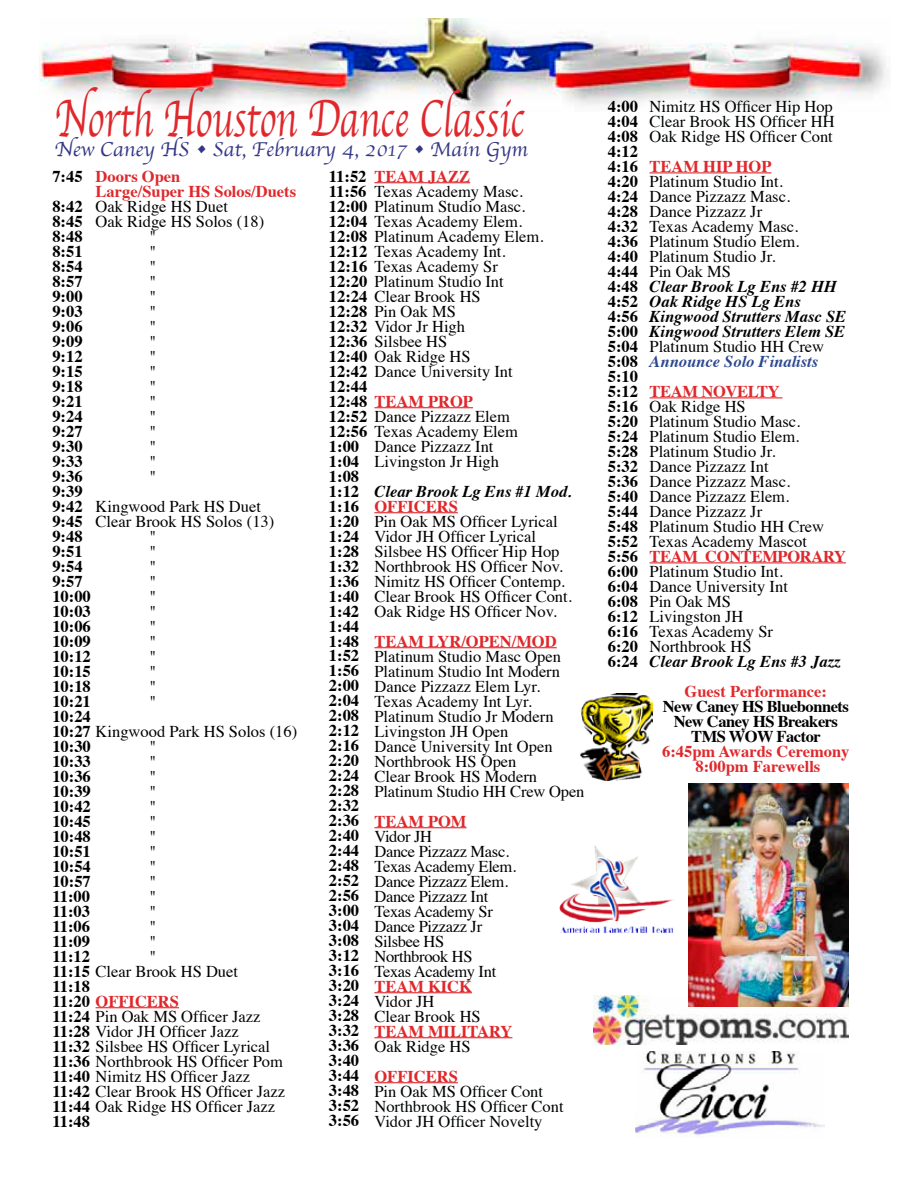
<style>
.page{position:relative;width:918px;height:1188px;background:#fff}
.page>*{position:absolute;margin:0;border:0;box-sizing:border-box;transform-origin:0 0}
.t1{font:54px "Apple Chancery";color:#df282c;scale:.7 1}
.t2{font:21px "Apple Chancery";color:#343786}
.t3{font:700 16.5px/15px "Times";color:#000}
.t4{font:16.5px/15px "Times";color:#000}
.t5{font:16.5px/15px "Times";color:#010101}
.t6{font:700 16.5px/15px "Times";color:#df282c}
.t7{font:16.5px/15px "Times";letter-spacing:-.02em;color:#000}
.t8{font:16.5px/15px "Times";color:#010404}
.t9{font:italic 700 16.5px/15px "Times";color:#000}
.t10{font:700 16.5px/15px "Times";letter-spacing:-.03em;color:#000;text-align:center}
.t11{font:700 16.5px "Times";letter-spacing:-.02em;color:#df282c}
.t12{font:italic 700 16.5px "Times";color:#2b4790}
.t13{font:16.5px/15px "Times";color:#020202}
.t14{font:700 16.5px "Times";color:#e02b2e}
.s1{font-weight:400}
.s2{color:#df282c}
.s3{font-weight:400;color:#010101}
</style>
<div class="page">
<img style="left:636px;top:1052px;width:188px;height:85px">
<img style="left:39px;top:19px;width:848px;height:93px">
<hr style="left:96px;top:1007px;width:83px;height:1px;background:#df282c">
<hr style="left:374px;top:182px;width:96px;height:1px;background:#df282c">
<hr style="left:374px;top:407px;width:99px;height:1px;background:#df282c">
<hr style="left:374px;top:512px;width:84px;height:1px;background:#df282c">
<hr style="left:374px;top:647px;width:183px;height:1px;background:#df282c">
<hr style="left:374px;top:827px;width:93px;height:1px;background:#df282c">
<hr style="left:374px;top:992px;width:98px;height:1px;background:#df282c">
<hr style="left:374px;top:1037px;width:138px;height:1px;background:#df282c">
<hr style="left:374px;top:1082px;width:84px;height:1px;background:#df282c">
<img style="left:580px;top:694px;width:72px;height:87px">
<hr style="left:650px;top:172px;width:121px;height:1px;background:#df282c">
<hr style="left:650px;top:397px;width:132px;height:1px;background:#df282c">
<hr style="left:650px;top:562px;width:196px;height:1px;background:#df282c">
<img style="left:594px;top:995px;width:254px;height:50px">
<img style="left:560px;top:845px;width:113px;height:88px">
<img style="left:688px;top:783px;width:160px;height:224px">
<h1 class="t1" style="left:55px;top:75px;width:673px">North Houston Dance Classic</h1>
<p class="t2" style="left:55px;top:132px;width:475px">New Caney HS • Sat, February 4, 2017 • Main Gym</p>
<p class="t6" style="left:96px;top:167px;width:202px">Doors Open<br>Large/Super HS Solos/Duets</p>
<p class="t4" style="left:96px;top:197px;width:134px">Oak Ridge HS Duet</p>
<p class="t4" style="left:96px;top:212px;width:170px">Oak Ridge HS Solos (18)</p>
<p class="t4" style="left:150px;top:227px;width:8px">"</p>
<p class="t4" style="left:150px;top:242px;width:8px">"</p>
<p class="t4" style="left:150px;top:257px;width:8px">"</p>
<p class="t4" style="left:150px;top:272px;width:8px">"</p>
<p class="t4" style="left:150px;top:287px;width:8px">"</p>
<p class="t4" style="left:150px;top:302px;width:8px">"</p>
<p class="t4" style="left:150px;top:317px;width:8px">"</p>
<p class="t4" style="left:150px;top:332px;width:8px">"</p>
<p class="t4" style="left:150px;top:347px;width:8px">"</p>
<p class="t4" style="left:150px;top:362px;width:8px">"</p>
<p class="t4" style="left:150px;top:377px;width:8px">"</p>
<p class="t4" style="left:150px;top:392px;width:8px">"</p>
<p class="t4" style="left:150px;top:407px;width:8px">"</p>
<p class="t4" style="left:150px;top:422px;width:8px">"</p>
<p class="t4" style="left:150px;top:437px;width:8px">"</p>
<p class="t4" style="left:150px;top:452px;width:8px">"</p>
<p class="t4" style="left:150px;top:467px;width:8px">"</p>
<p class="t4" style="left:96px;top:497px;width:167px">Kingwood Park HS Duet</p>
<p class="t4" style="left:96px;top:512px;width:180px">Clear Brook HS Solos (13)</p>
<p class="t4" style="left:150px;top:527px;width:8px">"</p>
<p class="t4" style="left:150px;top:542px;width:8px">"</p>
<p class="t4" style="left:150px;top:557px;width:8px">"</p>
<p class="t4" style="left:150px;top:572px;width:8px">"</p>
<p class="t4" style="left:150px;top:587px;width:8px">"</p>
<p class="t4" style="left:150px;top:602px;width:8px">"</p>
<p class="t4" style="left:150px;top:617px;width:8px">"</p>
<p class="t4" style="left:150px;top:632px;width:8px">"</p>
<p class="t4" style="left:150px;top:647px;width:8px">"</p>
<p class="t4" style="left:150px;top:662px;width:8px">"</p>
<p class="t4" style="left:150px;top:677px;width:8px">"</p>
<p class="t4" style="left:150px;top:692px;width:8px">"</p>
<p class="t3" style="left:52px;top:159px;width:32px;line-height:30px">7:45<br>8:42</p>
<p class="t3" style="left:52px;top:212px;width:246px">8:45<br>8:48<br>8:51<br>8:54<br>8:57<br>9:00<br>9:03<br>9:06<br>9:09<br>9:12<br>9:15<br>9:18<br>9:21<br>9:24<br>9:27<br>9:30<br>9:33<br>9:36<br>9:39<br>9:42<br>9:45<br>9:48<br>9:51<br>9:54<br>9:57<br>10:00<br>10:03<br>10:06<br>10:09<br>10:12<br>10:15<br>10:18<br>10:21<br>10:24<br>10:27 <span class="s1">Kingwood Park HS Solos (16)<br></span>10:30<br>10:33<br>10:36<br>10:39<br>10:42<br>10:45<br>10:48<br>10:51<br>10:54<br>10:57<br>11:00<br>11:03<br>11:06<br>11:09<br>11:12<br>11:15 <span class="s1">Clear Brook HS Duet<br></span>11:18<br>11:20 <span class="s2">OFFICERS<br></span>11:24 <span class="s3">Pin Oak MS Officer Jazz<br></span>11:28 <span class="s3">Vidor JH Officer Jazz<br></span>11:32 <span class="s3">Silsbee HS Officer Lyrical<br></span>11:36 <span class="s3">Northbrook HS Officer Pom<br></span>11:40 <span class="s3">Nimitz HS Officer Jazz<br></span>11:42 <span class="s3">Clear Brook HS Officer Jazz<br></span>11:44 <span class="s3">Oak Ridge HS Officer Jazz<br></span>11:48</p>
<p class="t4" style="left:150px;top:737px;width:8px;text-align:justify">" " " " " " " " " " " " " " "</p>
<p class="t3" style="left:329px;top:167px;width:216px">11:52<br>11:56<br>12:00 <span class="s1">Platinum Studio Masc.<br></span>12:04 <span class="s1">Texas Academy Elem.<br></span>12:08 <span class="s1">Platinum Academy Elem.<br></span>12:12 <span class="s1">Texas Academy Int.<br></span>12:16 <span class="s1">Texas Academy Sr<br></span>12:20 <span class="s1">Platinum Studio Int<br></span>12:24 <span class="s1">Clear Brook HS<br></span>12:28 <span class="s1">Pin Oak MS<br></span>12:32 <span class="s1">Vidor Jr High<br></span>12:36 <span class="s1">Silsbee HS<br></span>12:40 <span class="s1">Oak Ridge HS<br></span>12:42 <span class="s1">Dance University Int<br></span>12:44<br>12:48 <span class="s2">TEAM PROP<br></span>12:52 <span class="s1">Dance Pizzazz Elem<br></span>12:56 <span class="s1">Texas Academy Elem<br></span>1:00<br>1:04<br>1:08<br>1:12<br>1:16<br>1:20<br>1:24<br>1:28<br>1:32<br>1:36<br>1:40<br>1:42<br>1:44<br>1:48<br>1:52<br>1:56<br>2:00<br>2:04<br>2:08<br>2:12<br>2:16<br>2:20<br>2:24<br>2:28<br>2:32<br>2:36<br>2:40<br>2:44<br>2:48<br>2:52<br>2:56<br>3:00<br>3:04<br>3:08<br>3:12<br>3:16<br>3:20<br>3:24<br>3:28<br>3:32<br>3:36<br>3:40<br>3:44<br>3:48<br>3:52<br>3:56</p>
<p class="t6" style="left:374px;top:167px;width:97px">TEAM JAZZ</p>
<p class="t4" style="left:374px;top:182px;width:150px">Texas Academy Masc.</p>
<p class="t4" style="left:374px;top:437px;width:126px">Dance Pizzazz Int<br>Livingston Jr High</p>
<p class="t9" style="left:374px;top:482px;width:199px">Clear Brook Lg Ens #1 Mod.</p>
<p class="t6" style="left:374px;top:497px;width:85px">OFFICERS</p>
<p class="t5" style="left:374px;top:512px;width:199px">Pin Oak MS Officer Lyrical<br>Vidor JH Officer Lyrical<br>Silsbee HS Officer Hip Hop<br>Northbrook HS Officer Nov.<br>Nimitz HS Officer Contemp.<br>Clear Brook HS Officer Cont.<br>Oak Ridge HS Officer Nov.</p>
<p class="t6" style="left:374px;top:632px;width:184px">TEAM LYR/OPEN/MOD</p>
<p class="t4" style="left:374px;top:647px;width:212px">Platinum Studio Masc Open<br>Platinum Studio Int Modern<br>Dance Pizzazz Elem Lyr.<br>Texas Academy Int Lyr.<br>Platinum Studio Jr Modern<br>Livingston JH Open<br>Dance University Int Open<br>Northbrook HS Open<br>Clear Brook HS Modern<br>Platinum Studio HH Crew Open</p>
<p class="t6" style="left:374px;top:812px;width:94px">TEAM POM</p>
<p class="t7" style="left:374px;top:827px;width:143px">Vidor JH<br>Dance Pizzazz Masc.<br>Texas Academy Elem.<br>Dance Pizzazz Elem.<br>Dance Pizzazz Int<br>Texas Academy Sr<br>Dance Pizzazz Jr<br>Silsbee HS<br>Northbrook HS<br>Texas Academy Int</p>
<p class="t6" style="left:374px;top:977px;width:99px">TEAM KICK</p>
<p class="t13" style="left:374px;top:992px;width:108px">Vidor JH<br>Clear Brook HS</p>
<p class="t6" style="left:374px;top:1022px;width:140px">TEAM MILITARY</p>
<p class="t4" style="left:374px;top:1037px;width:98px">Oak Ridge HS</p>
<p class="t6" style="left:374px;top:1067px;width:85px">OFFICERS</p>
<p class="t8" style="left:374px;top:1082px;width:191px">Pin Oak MS Officer Cont<br>Northbrook HS Officer Cont<br>Vidor JH Officer Novelty</p>
<p class="t3" style="left:608px;top:97px;width:32px;text-align:justify">4:00<br>4:04<br>4:08<br>4:12<br>4:16<br>4:20<br>4:24<br>4:28<br>4:32<br>4:36<br>4:40<br>4:44<br>4:48<br>4:52<br>4:56<br>5:00<br>5:04<br>5:08<br>5:10<br>5:12<br>5:16<br>5:20<br>5:24<br>5:28<br>5:32<br>5:36<br>5:40<br>5:44<br>5:48<br>5:52<br>5:56<br>6:00<br>6:04<br>6:08<br>6:12<br>6:16<br>6:20<br>6:24</p>
<p class="t8" style="left:650px;top:97px;width:187px;text-align:justify">Nimitz HS Officer Hip Hop Clear Brook HS Officer HH Oak Ridge HS Officer Cont</p>
<p class="t6" style="left:650px;top:157px;width:123px">TEAM HIP HOP</p>
<p class="t4" style="left:650px;top:172px;width:151px">Platinum Studio Int.<br>Dance Pizzazz Masc.<br>Dance Pizzazz Jr<br>Texas Academy Masc.<br>Platinum Studio Elem.<br>Platinum Studio Jr.<br>Pin Oak MS</p>
<p class="t9" style="left:650px;top:277px;width:198px">Clear Brook Lg Ens #2 HH<br>Oak Ridge HS Lg Ens<br>Kingwood Strutters Masc SE<br>Kingwood Strutters Elem SE</p>
<p class="t4" style="left:650px;top:337px;width:176px">Platinum Studio HH Crew</p>
<p class="t12" style="left:650px;top:346px;width:170px">Announce Solo Finalists</p>
<p class="t11" style="left:650px;top:375px;width:132px">TEAM NOVELTY</p>
<p class="t4" style="left:650px;top:397px;width:176px">Oak Ridge HS<br>Platinum Studio Masc.<br>Platinum Studio Elem.<br>Platinum Studio Jr.<br>Dance Pizzazz Int<br>Dance Pizzazz Masc.<br>Dance Pizzazz Elem.<br>Dance Pizzazz Jr<br>Platinum Studio HH Crew<br>Texas Academy Mascot</p>
<p class="t11" style="left:650px;top:540px;width:198px">TEAM CONTEMPORARY</p>
<p class="t4" style="left:650px;top:562px;width:140px">Platinum Studio Int.<br>Dance University Int<br>Pin Oak MS<br>Livingston JH<br>Texas Academy Sr<br>Northbrook HS</p>
<p class="t9" style="left:650px;top:652px;width:193px">Clear Brook Lg Ens #3 Jazz</p>
<p class="t14" style="left:685px;top:675px;width:144px">Guest Performance:</p>
<p class="t10" style="left:663px;top:697px;width:188px">New Caney HS Bluebonnets<br>New Caney HS Breakers<br>TMS WOW Factor</p>
<p class="t6" style="left:662px;top:742px;width:189px;text-align:center">6:45pm Awards Ceremony<br>8:00pm Farewells</p>
</div>
